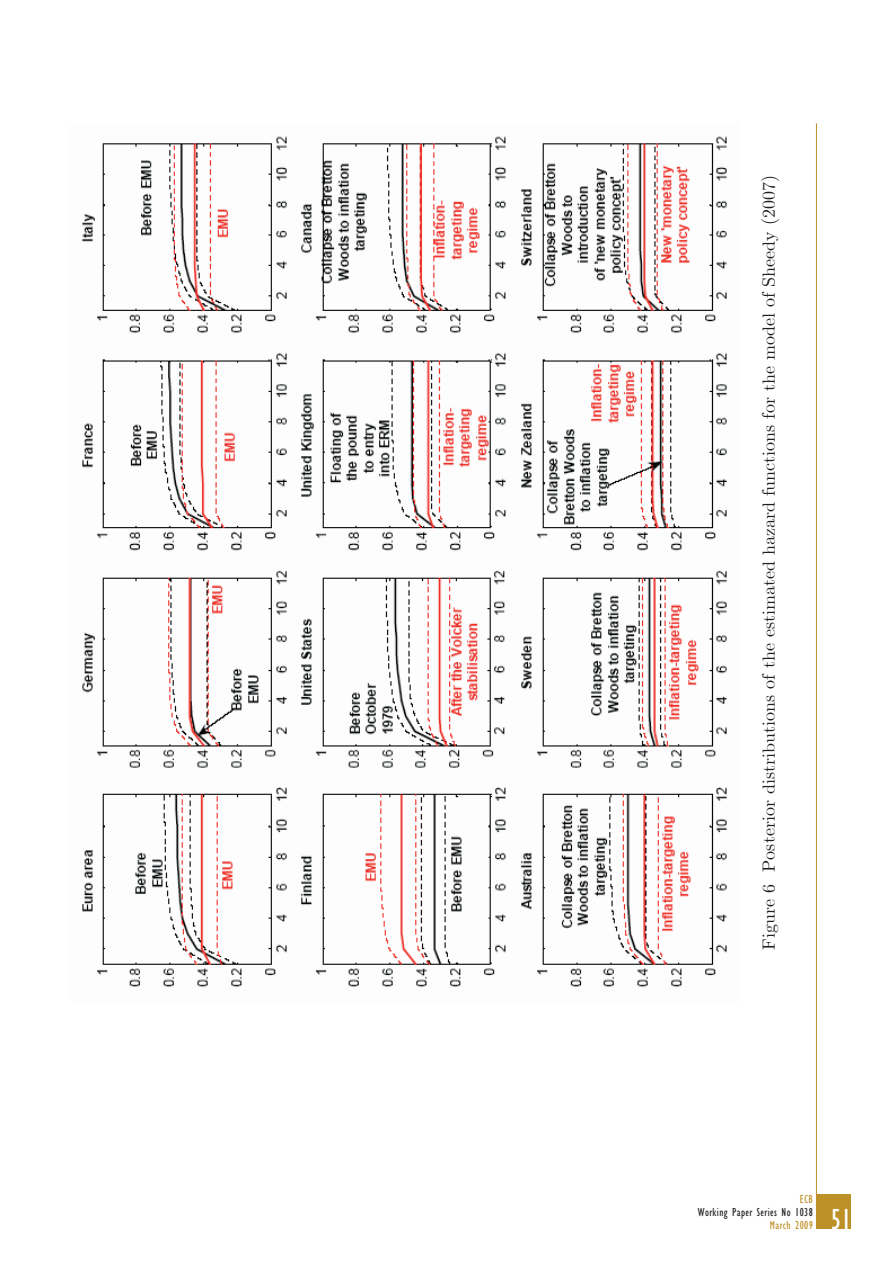
<style>
.page{position:relative;width:893px;height:1263px;background:#fff}
.page>*{position:absolute;margin:0;border:0;box-sizing:border-box;transform-origin:0 0}
.t1{font:condensed 30px "Gill Sans Myriad";color:#fff;scale:.95 1}
.t2{font:18px "Dcr 10";color:#231f20}
.t3{font:condensed 12px "Gill Sans Myriad";letter-spacing:.035em;color:#231f20;scale:.95 1}
.t4{font:condensed 12px "Gill Sans Myriad";letter-spacing:.035em;color:#bd9128;scale:.95 1}
</style>
<div class="page">
<div style="left:817px;top:1195px;width:34px;height:34px;background:#bd9128"></div>
<hr style="left:816px;top:123px;width:1px;height:1106px;background:#bd9128">
<img style="left:82px;top:136px;width:645px;height:852px">
<p class="t2" style="left:762px;top:949px;width:776px;rotate:-90deg">Figure 6 Posterior distributions of the estimated hazard functions for the model of Sheedy (2007)</p>
<p class="t4" style="left:800px;top:1195px;width:15px">ECB</p>
<p class="t3" style="left:698px;top:1208px;width:123px">Working Paper Series No 1038</p>
<p class="t4" style="left:770px;top:1221px;width:47px">March 2009</p>
<h1 class="t1" style="left:831px;top:1209px;width:23px">51</h1>
</div>
